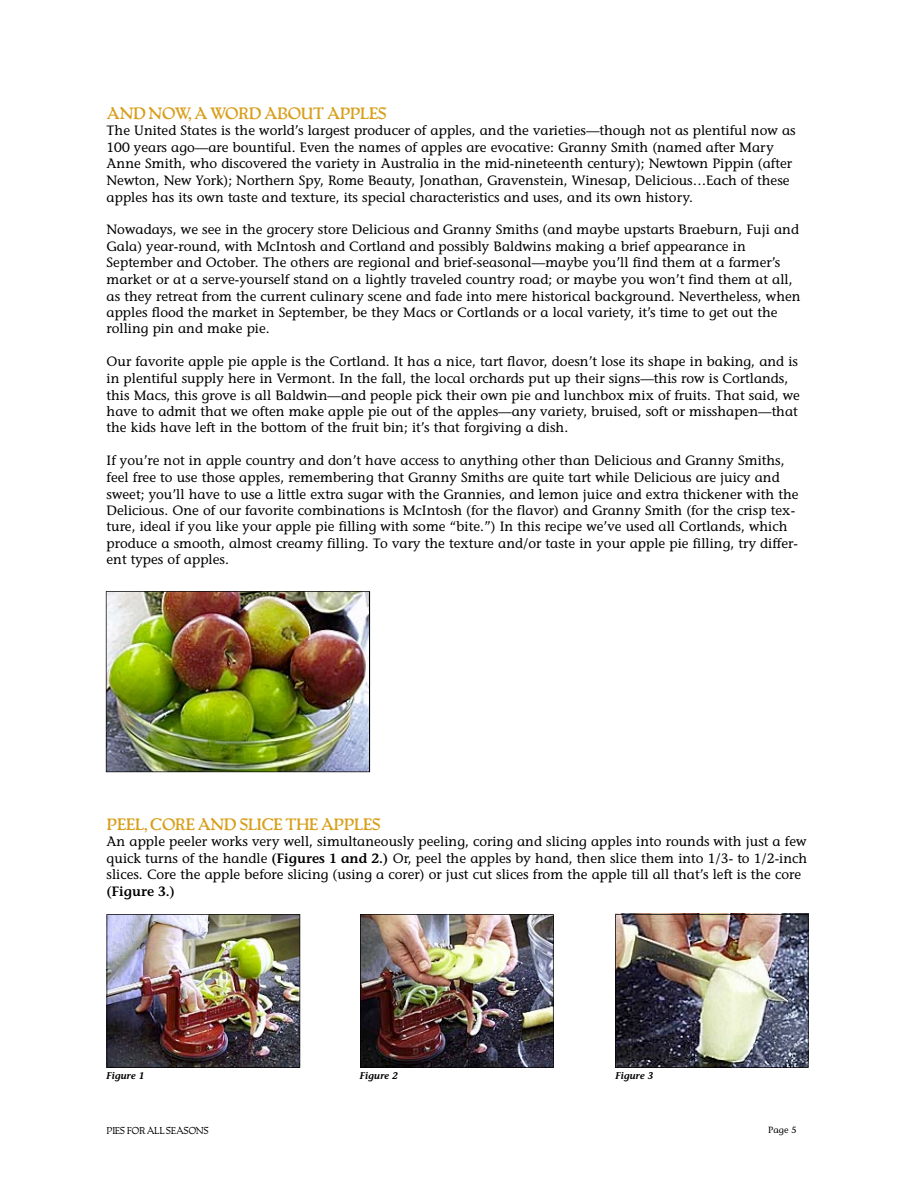
<style>
.page{position:relative;width:918px;height:1188px;background:#fff}
.page>*{position:absolute;margin:0;border:0;box-sizing:border-box;transform-origin:0 0}
.t1{font:15px "OPTI Packard Bold C";color:#d79f1b}
.t2{font:13.5px/16.5px "Stone Informal";color:#000}
.t3{font:600 13.5px "Stone Informal";color:#000}
.t4{font:italic 600 9.75px "Stone Informal";color:#000}
.t5{font:9px "OPTI Packard C";color:#000}
.t6{font:9px "Stone Informal";color:#000}
.s1{font-weight:600}
</style>
<div class="page">
<img style="left:106px;top:591px;width:264px;height:181px">
<img style="left:107px;top:914px;width:193px;height:154px">
<img style="left:360px;top:914px;width:194px;height:154px">
<img style="left:615px;top:914px;width:194px;height:154px">
<p class="t1" style="left:107px;top:107px;width:281px">AND NOW, A WORD ABOUT APPLES</p>
<p class="t2" style="left:107px;top:124px;width:691px">The United States is the world’s largest producer of apples, and the varieties—though not as plentiful now as 100 years ago—are bountiful. Even the names of apples are evocative: Granny Smith (named after Mary Anne Smith, who discovered the variety in Australia in the mid-nineteenth century); Newtown Pippin (after Newton, New York); Northern Spy, Rome Beauty, Jonathan, Gravenstein, Winesap, Delicious…Each of these apples has its own taste and texture, its special characteristics and uses, and its own history.</p>
<p class="t2" style="left:107px;top:223px;width:696px">Nowadays, we see in the grocery store Delicious and Granny Smiths (and maybe upstarts Braeburn, Fuji and Gala) year-round, with McIntosh and Cortland and possibly Baldwins making a brief appearance in September and October. The others are regional and brief-seasonal—maybe you’ll find them at a farmer’s market or at a serve-yourself stand on a lightly traveled country road; or maybe you won’t find them at all, as they retreat from the current culinary scene and fade into mere historical background. Nevertheless, when apples flood the market in September, be they Macs or Cortlands or a local variety, it’s time to get out the rolling pin and make pie.</p>
<p class="t2" style="left:107px;top:355px;width:695px">Our favorite apple pie apple is the Cortland. It has a nice, tart flavor, doesn’t lose its shape in baking, and is in plentiful supply here in Vermont. In the fall, the local orchards put up their signs—this row is Cortlands, this Macs, this grove is all Baldwin—and people pick their own pie and lunchbox mix of fruits. That said, we have to admit that we often make apple pie out of the apples—any variety, bruised, soft or misshapen—that the kids have left in the bottom of the fruit bin; it’s that forgiving a dish.</p>
<p class="t2" style="left:107px;top:454px;width:694px">If you’re not in apple country and don’t have access to anything other than Delicious and Granny Smiths, feel free to use those apples, remembering that Granny Smiths are quite tart while Delicious are juicy and sweet; you’ll have to use a little extra sugar with the Grannies, and lemon juice and extra thickener with the Delicious. One of our favorite combinations is McIntosh (for the flavor) and Granny Smith (for the crisp tex&shy;ture, ideal if you like your apple pie filling with some “bite.”) In this recipe we’ve used all Cortlands, which produce a smooth, almost creamy filling. To vary the texture and/or taste in your apple pie filling, try differ&shy;ent types of apples.</p>
<p class="t1" style="left:107px;top:818px;width:275px">PEEL, CORE AND SLICE THE APPLES</p>
<p class="t2" style="left:107px;top:835px;width:702px;text-align:justify">An apple peeler works very well, simultaneously peeling, coring and slicing apples into rounds with just a few quick turns of the handle <span class="s1">(Figures 1 and 2.)</span> Or, peel the apples by hand, then slice them into 1/3- to 1/2-inch slices. Core the apple before slicing (using a corer) or just cut slices from the apple till all that’s left is the core</p>
<p class="t3" style="left:107px;top:886px;width:70px">(Figure 3.)</p>
<p class="t4" style="left:107px;top:1072px;width:40px">Figure 1</p>
<p class="t4" style="left:360px;top:1072px;width:40px">Figure 2</p>
<p class="t4" style="left:616px;top:1072px;width:40px">Figure 3</p>
<p class="t5" style="left:107px;top:1127px;width:103px">PIES FOR ALL SEASONS</p>
<p class="t6" style="left:768px;top:1126px;width:30px">Page 5</p>
</div>
